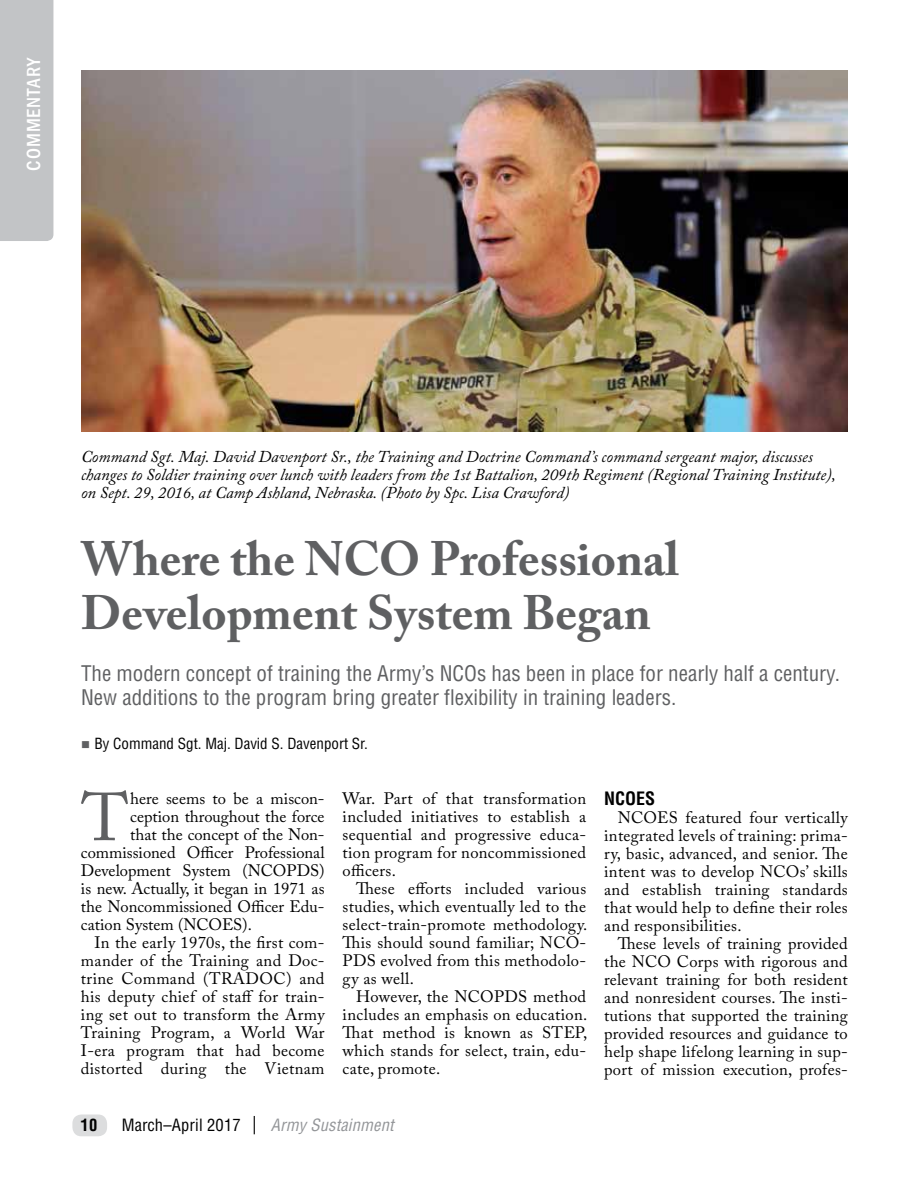
<style>
.page{position:relative;width:918px;height:1188px;background:#fff}
.page>*{position:absolute;margin:0;border:0;box-sizing:border-box;transform-origin:0 0}
.t1{font:67.2px "Adobe Caslon Pro";color:#5f6062}
.t2{font:700 48px/54px "Adobe Caslon Pro";color:#5f6062}
.t3{font:condensed 21px/24px "Helvetica LT Std";color:#5f6062}
.t4{font:500 condensed 19.5px "Franklin Gothic";letter-spacing:.05em;color:#fff}
.t5{font:700 condensed 18px "Helvetica LT Std";color:#000}
.t6{font:16.5px/18px "Adobe Caslon Pro";letter-spacing:.02em;color:#000;text-align:justify}
.t7{font:italic 16.5px/18px "Adobe Caslon Pro";color:#000}
.t8{font:16.5px "Adobe Caslon Pro";color:#000}
.t9{font:condensed 16.5px "Helvetica LT Std";letter-spacing:.01em;color:#000}
.t10{font:italic condensed 16.5px "Helvetica LT Std";letter-spacing:.01em;color:#939598}
.t11{font:700 condensed 16.5px "Helvetica LT Std";color:#000}
.t12{font:condensed 15px "Helvetica LT Std";color:#000}
.s1{color:#5f6062}
</style>
<div class="page">
<div style="left:0;top:0;width:53px;height:241px;background:#c2c4c6"></div>
<img style="left:81px;top:71px;width:767px;height:361px">
<svg style="left:254px;top:1116px;width:1px;height:18px"></svg>
<div style="left:72px;top:1114px;width:35px;height:22px;background:#dcddde;border-radius:9px"></div>
<p class="t4" style="left:21px;top:171px;width:115px;rotate:-90deg">COMMENTARY</p>
<p class="t7" style="left:81px;top:447px;width:757px">Command Sgt. Maj. David Davenport Sr., the Training and Doctrine Command’s command sergeant major, discusses changes to Soldier training over lunch with leaders from the 1st Battalion, 209th Regiment (Regional Training Institute), on Sept. 29, 2016, at Camp Ashland, Nebraska. (Photo by Spc. Lisa Crawford)</p>
<h2 class="t2" style="left:81px;top:532px;width:600px">Where the NCO Professional<br>Development System Began</h2>
<p class="t3" style="left:81px;top:661px;width:761px">The modern concept of training the Army’s NCOs has been in place for nearly half a century.<br>New additions to the program bring greater flexibility in training leaders.</p>
<p class="t12" style="left:81px;top:734px;width:288px"><span class="s1">■</span> By Command Sgt. Maj. David S. Davenport Sr.</p>
<h1 class="t1" style="left:82px;top:778px;width:49px">T</h1>
<p class="t8" style="left:130px;top:789px;width:196px">here seems to be a miscon-</p>
<p class="t6" style="left:343px;top:789px;width:245px">War. Part of that transformation included initiatives to establish a sequential and progressive educa&shy;tion program for noncommissioned officers.</p>
<p class="t6" style="left:343px;top:879px;width:246px;text-indent:13px">These efforts included various studies, which eventually led to the select-train-promote methodology.<br>This should sound familiar; NCO-PDS evolved from this methodolo&shy;gy as well.</p>
<p class="t6" style="left:343px;top:987px;width:246px;text-indent:13px">However, the NCOPDS method includes an emphasis on education.<br>That method is known as STEP, which stands for select, train, edu&shy;cate, promote.</p>
<p class="t8" style="left:130px;top:807px;width:196px">ception throughout the force</p>
<p class="t8" style="left:130px;top:825px;width:196px">that the concept of the Non-</p>
<p class="t8" style="left:81px;top:843px;width:245px">commissioned Officer Professional</p>
<p class="t8" style="left:81px;top:861px;width:245px">Development System (NCOPDS)</p>
<p class="t8" style="left:81px;top:879px;width:245px">is new. Actually, it began in 1971 as</p>
<p class="t8" style="left:81px;top:897px;width:245px">the Noncommissioned Officer Edu-</p>
<p class="t8" style="left:81px;top:915px;width:172px">cation System (NCOES).</p>
<p class="t6" style="left:94px;top:933px;width:232px">In the early 1970s, the first com-</p>
<p class="t6" style="left:81px;top:951px;width:245px">mander of the Training and Doc-</p>
<p class="t6" style="left:81px;top:969px;width:245px">trine Command (TRADOC) and</p>
<p class="t6" style="left:81px;top:987px;width:245px">his deputy chief of staff for train-</p>
<p class="t6" style="left:81px;top:1005px;width:245px">ing set out to transform the Army</p>
<p class="t6" style="left:81px;top:1023px;width:245px">Training Program, a World War</p>
<p class="t6" style="left:81px;top:1041px;width:245px">I-era program that had become</p>
<p class="t6" style="left:81px;top:1059px;width:245px">distorted during the Vietnam</p>
<p class="t11" style="left:81px;top:1115px;width:18px">10</p>
<p class="t9" style="left:122px;top:1115px;width:120px">March–April 2017</p>
<p class="t10" style="left:271px;top:1115px;width:125px">Army Sustainment</p>
<p class="t5" style="left:604px;top:787px;width:53px">NCOES</p>
<p class="t6" style="left:604px;top:808px;width:245px;text-indent:13px">NCOES featured four vertically integrated levels of training: prima&shy;ry, basic, advanced, and senior. The intent was to develop NCOs’ skills and establish training standards that would help to define their roles and responsibilities.</p>
<p class="t6" style="left:604px;top:934px;width:245px;text-indent:13px">These levels of training provided the NCO Corps with rigorous and relevant training for both resident and nonresident courses. The insti&shy;tutions that supported the training provided resources and guidance to help shape lifelong learning in sup&shy;port of mission execution, profes-</p>
</div>
